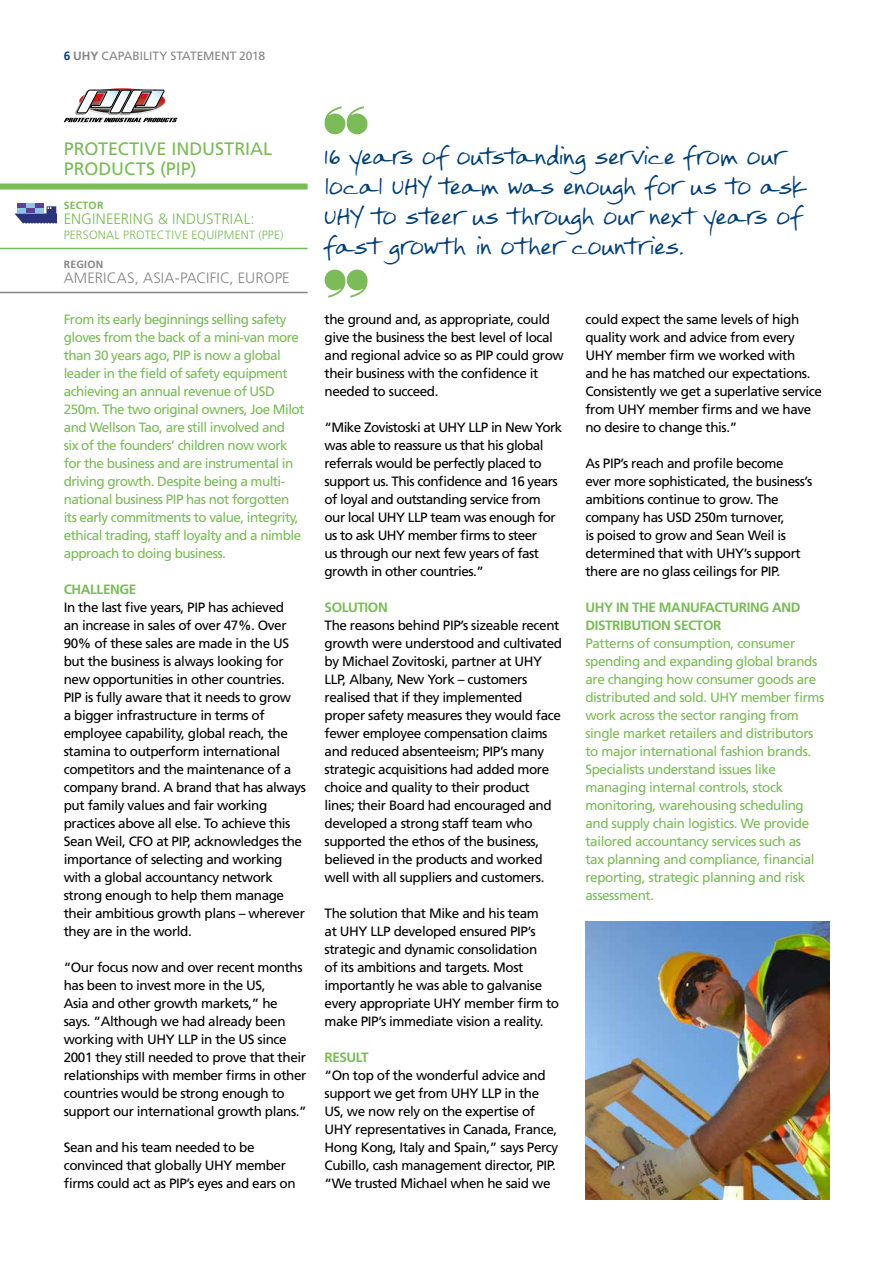
<style>
.page{position:relative;width:893px;height:1263px;background:#fff}
.page>*{position:absolute;margin:0;border:0;box-sizing:border-box;transform-origin:0 0}
.t1{font:18px/30px "FG Rebecca";letter-spacing:.005em;color:#003f79}
.t2{font:18px/20.2px "Frutiger LT Std";color:#7bbb58}
.t3{font:300 15px "Frutiger LT Std";letter-spacing:.01em;color:#878686}
.t4{font:300 15px "Frutiger LT Std";letter-spacing:.01em;color:#7bbb58}
.t5{font:13.5px/18px "Frutiger LT Std";letter-spacing:-.03em;color:#000}
.t6{font:13.5px/18px "Frutiger LT Std";letter-spacing:-.03em;color:#7bbb58}
.t7{font:700 13.5px/18px "Frutiger LT Std";letter-spacing:-.03em;color:#7bbb58}
.t8{font:300 12px "Frutiger LT Std";letter-spacing:.02em;color:#7bbb58}
.t9{font:12px "Frutiger LT Std";letter-spacing:-.005em;color:#878686}
.t10{font:700 10.5px "Frutiger LT Std";letter-spacing:.025em;color:#878686}
.t11{font:700 10.5px "Frutiger LT Std";letter-spacing:.015em;color:#7bbb58}
.s1{font-weight:700;color:#003f79}
.s2{font-weight:700}
</style>
<div class="page">
<div style="left:0;top:184px;width:308px;height:6px;background:#7bbb58"></div>
<hr style="left:0;top:292px;width:308px;height:1px;background:#878686">
<hr style="left:0;top:248px;width:308px;height:1px;background:#7bbb58">
<img style="left:585px;top:922px;width:244px;height:277px">
<svg style="left:325px;top:106px;width:43px;height:28px"></svg>
<svg style="left:325px;top:270px;width:43px;height:28px"></svg>
<svg style="left:14px;top:203px;width:43px;height:20px"></svg>
<div style="left:26px;top:208px;width:9px;height:5px;background:#5b4193"></div>
<svg style="left:64px;top:88px;width:113px;height:34px"></svg>
<p class="t9" style="left:64px;top:49px;width:203px"><span class="s1">6</span> <span class="s2">UHY</span> CAPABILITY STATEMENT 2018</p>
<h1 class="t2" style="left:64px;top:138px;width:210px">PROTECTIVE INDUSTRIAL<br>PRODUCTS (PIP)</h1>
<p class="t11" style="left:64px;top:199px;width:41px">SECTOR</p>
<p class="t4" style="left:64px;top:211px;width:192px">ENGINEERING &amp; INDUSTRIAL:</p>
<p class="t8" style="left:64px;top:228px;width:221px">PERSONAL PROTECTIVE EQUIPMENT (PPE)</p>
<p class="t10" style="left:64px;top:258px;width:41px">REGION</p>
<p class="t3" style="left:64px;top:270px;width:227px">AMERICAS, ASIA-PACIFIC, EUROPE</p>
<p class="t6" style="left:64px;top:310px;width:242px">From its early beginnings selling safety gloves from the back of a mini-van more than 30 years ago, PIP is now a global leader in the field of safety equipment achieving an annual revenue of USD 250m. The two original owners, Joe Milot and Wellson Tao, are still involved and<br>six of the founders’ children now work for the business and are instrumental in driving growth. Despite being a multi&shy;national business PIP has not forgotten its early commitments to value, integrity, ethical trading, staff loyalty and a nimble approach to doing business.</p>
<p class="t7" style="left:64px;top:580px;width:74px">CHALLENGE</p>
<p class="t5" style="left:64px;top:598px;width:244px">In the last five years, PIP has achieved<br>an increase in sales of over 47%. Over 90% of these sales are made in the US but the business is always looking for new opportunities in other countries.<br>PIP is fully aware that it needs to grow<br>a bigger infrastructure in terms of employee capability, global reach, the stamina to outperform international competitors and the maintenance of a company brand. A brand that has always put family values and fair working practices above all else. To achieve this Sean Weil, CFO at PIP, acknowledges the importance of selecting and working with a global accountancy network strong enough to help them manage their ambitious growth plans – wherever they are in the world.</p>
<p class="t5" style="left:64px;top:958px;width:244px">“Our focus now and over recent months has been to invest more in the US,<br>Asia and other growth markets,” he says. “Although we had already been working with UHY LLP in the US since 2001 they still needed to prove that their relationships with member firms in other countries would be strong enough to support our international growth plans.”</p>
<p class="t5" style="left:64px;top:1138px;width:233px">Sean and his team needed to be convinced that globally UHY member firms could act as PIP’s eyes and ears on</p>
<h1 class="t1" style="left:325px;top:143px;width:483px">16 years of outstanding service from our local UHY team was enough for us to ask UHY to steer us through our next years of fast growth in other countries.</h1>
<p class="t5" style="left:325px;top:310px;width:241px">the ground and, as appropriate, could give the business the best level of local and regional advice so as PIP could grow their business with the confidence it needed to succeed.</p>
<p class="t5" style="left:325px;top:418px;width:239px">“Mike Zovistoski at UHY LLP in New York was able to reassure us that his global referrals would be perfectly placed to support us. This confidence and 16 years of loyal and outstanding service from our local UHY LLP team was enough for us to ask UHY member firms to steer<br>us through our next few years of fast growth in other countries.”</p>
<p class="t7" style="left:325px;top:598px;width:65px">SOLUTION</p>
<p class="t5" style="left:325px;top:616px;width:239px">The reasons behind PIP’s sizeable recent growth were understood and cultivated by Michael Zovitoski, partner at UHY LLP, Albany, New York – customers realised that if they implemented proper safety measures they would face fewer employee compensation claims and reduced absenteeism; PIP’s many strategic acquisitions had added more choice and quality to their product lines; their Board had encouraged and developed a strong staff team who supported the ethos of the business, believed in the products and worked well with all suppliers and customers.</p>
<p class="t5" style="left:325px;top:904px;width:236px">The solution that Mike and his team<br>at UHY LLP developed ensured PIP’s strategic and dynamic consolidation<br>of its ambitions and targets. Most importantly he was able to galvanise every appropriate UHY member firm to make PIP’s immediate vision a reality.</p>
<p class="t7" style="left:325px;top:1048px;width:45px">RESULT</p>
<p class="t5" style="left:325px;top:1066px;width:235px">“On top of the wonderful advice and support we get from UHY LLP in the US, we now rely on the expertise of UHY representatives in Canada, France, Hong Kong, Italy and Spain,” says Percy Cubillo, cash management director, PIP. “We trusted Michael when he said we</p>
<p class="t5" style="left:585px;top:310px;width:238px">could expect the same levels of high quality work and advice from every UHY member firm we worked with<br>and he has matched our expectations.<br>Consistently we get a superlative service from UHY member firms and we have no desire to change this.”</p>
<p class="t5" style="left:585px;top:454px;width:228px">As PIP’s reach and profile become ever more sophisticated, the business’s ambitions continue to grow. The company has USD 250m turnover,<br>is poised to grow and Sean Weil is determined that with UHY’s support there are no glass ceilings for PIP.</p>
<p class="t7" style="left:585px;top:598px;width:217px">UHY IN THE MANUFACTURING AND<br>DISTRIBUTION SECTOR</p>
<p class="t6" style="left:585px;top:634px;width:240px">Patterns of consumption, consumer spending and expanding global brands are changing how consumer goods are distributed and sold. UHY member firms work across the sector ranging from single market retailers and distributors to major international fashion brands.<br>Specialists understand issues like managing internal controls, stock monitoring, warehousing scheduling and supply chain logistics. We provide tailored accountancy services such as<br>tax planning and compliance, financial reporting, strategic planning and risk assessment.</p>
</div>
